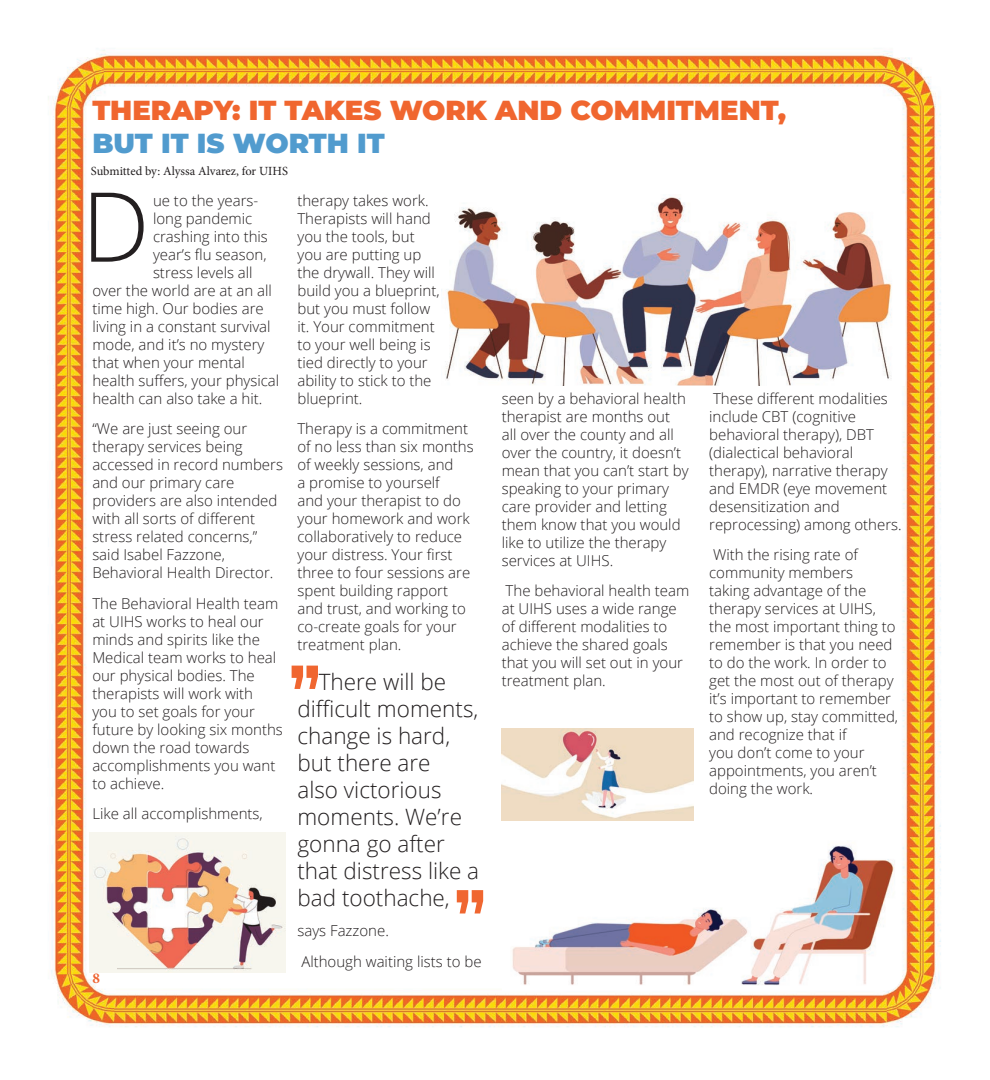
<style>
.page{position:relative;width:990px;height:1080px;background:#fff}
.page>*{position:absolute;margin:0;border:0;box-sizing:border-box;transform-origin:0 0}
.t1{font:300 96.5px "Open Sans";color:#231f20}
.t2{font:900 27.5px "Montserrat";color:#f0662f}
.t3{font:900 27.5px "Montserrat";color:#519bce}
.t4{font:300 22.5px/27px "Open Sans";color:#231f20}
.t5{font:300 15px/18px "Open Sans";color:#231f20}
.t6{font:700 15px "Minion Pro";color:#ef6430}
.t7{font:12.5px "Minion Pro";letter-spacing:-.005em;color:#231f20}
</style>
<div class="page">
<img style="left:48px;top:49px;width:893px;height:978px">
<img style="left:442px;top:194px;width:463px;height:191px">
<svg style="left:292px;top:666px;width:26px;height:23px"></svg>
<svg style="left:457px;top:890px;width:26px;height:23px"></svg>
<img style="left:502px;top:840px;width:399px;height:151px">
<img style="left:90px;top:832px;width:196px;height:141px">
<img style="left:502px;top:728px;width:192px;height:93px">
<h2 class="t2" style="left:92px;top:90px;width:695px">THERAPY: IT TAKES WORK AND COMMITMENT,</h2>
<h2 class="t3" style="left:92px;top:123px;width:294px">BUT IT IS WORTH IT</h2>
<p class="t7" style="left:91px;top:162px;width:199px">Submitted by: Alyssa Alvarez, for UIHS</p>
<h1 class="t1" style="left:81px;top:161px;width:70px">D</h1>
<p class="t5" style="left:153px;top:191px;width:107px">ue to the years-</p>
<p class="t5" style="left:153px;top:209px;width:101px">long pandemic</p>
<p class="t5" style="left:153px;top:227px;width:116px">crashing into this</p>
<p class="t5" style="left:153px;top:245px;width:115px">year’s flu season,</p>
<p class="t5" style="left:153px;top:263px;width:101px">stress levels all</p>
<p class="t5" style="left:92px;top:281px;width:181px">over the world are at an all</p>
<p class="t5" style="left:92px;top:299px;width:173px">time high. Our bodies are</p>
<p class="t5" style="left:92px;top:317px;width:180px">living in a constant survival</p>
<p class="t5" style="left:92px;top:335px;width:174px">mode, and it’s no mystery</p>
<p class="t5" style="left:92px;top:353px;width:154px">that when your mental</p>
<p class="t5" style="left:92px;top:371px;width:188px">health suffers, your physical</p>
<p class="t5" style="left:92px;top:389px;width:172px">health can also take a hit.</p>
<p class="t5" style="left:92px;top:420px;width:192px">“We are just seeing our therapy services being accessed in record numbers and our primary care providers are also intended with all sorts of different stress related concerns,” said Isabel Fazzone,<br>Behavioral Health Director.</p>
<p class="t5" style="left:92px;top:594px;width:192px">The Behavioral Health team at UIHS works to heal our minds and spirits like the<br>Medical team works to heal our physical bodies. The therapists will work with<br>you to set goals for your future by looking six months down the road towards accomplishments you want to achieve.</p>
<p class="t5" style="left:92px;top:805px;width:172px">Like all accomplishments,</p>
<p class="t6" style="left:92px;top:968px;width:9px">8</p>
<p class="t5" style="left:297px;top:191px;width:144px">therapy takes work.<br>Therapists will hand you the tools, but you are putting up the drywall. They will build you a blueprint, but you must follow it. Your commitment to your well being is tied directly to your ability to stick to the blueprint.</p>
<p class="t5" style="left:297px;top:420px;width:178px">Therapy is a commitment of no less than six months of weekly sessions, and<br>a promise to yourself<br>and your therapist to do your homework and work collaboratively to reduce your distress. Your first three to four sessions are spent building rapport and trust, and working to co-create goals for your treatment plan.</p>
<h3 class="t4" style="left:297px;top:668px;width:183px;text-indent:21px">There will be difficult moments, change is hard, but there are<br>also victorious moments. We’re gonna go after that distress like a bad toothache,</h3>
<p class="t5" style="left:297px;top:915px;width:186px;line-height:30.5px">says Fazzone.<br>Although waiting lists to be</p>
<p class="t5" style="left:502px;top:389px;width:188px">seen by a behavioral health therapist are months out<br>all over the county and all over the country, it doesn’t mean that you can’t start by speaking to your primary care provider and letting them know that you would like to utilize the therapy services at UIHS.</p>
<p class="t5" style="left:502px;top:582px;width:189px">The behavioral health team at UIHS uses a wide range of different modalities to achieve the shared goals that you will set out in your treatment plan.</p>
<p class="t5" style="left:709px;top:389px;width:194px">These different modalities include CBT (cognitive behavioral therapy), DBT (dialectical behavioral therapy), narrative therapy and EMDR (eye movement desensitization and reprocessing) among others.</p>
<p class="t5" style="left:709px;top:546px;width:190px">With the rising rate of community members<br>taking advantage of the therapy services at UIHS, the most important thing to remember is that you need to do the work. In order to get the most out of therapy it’s important to remember to show up, stay committed, and recognize that if<br>you don’t come to your appointments, you aren’t doing the work.</p>
</div>
